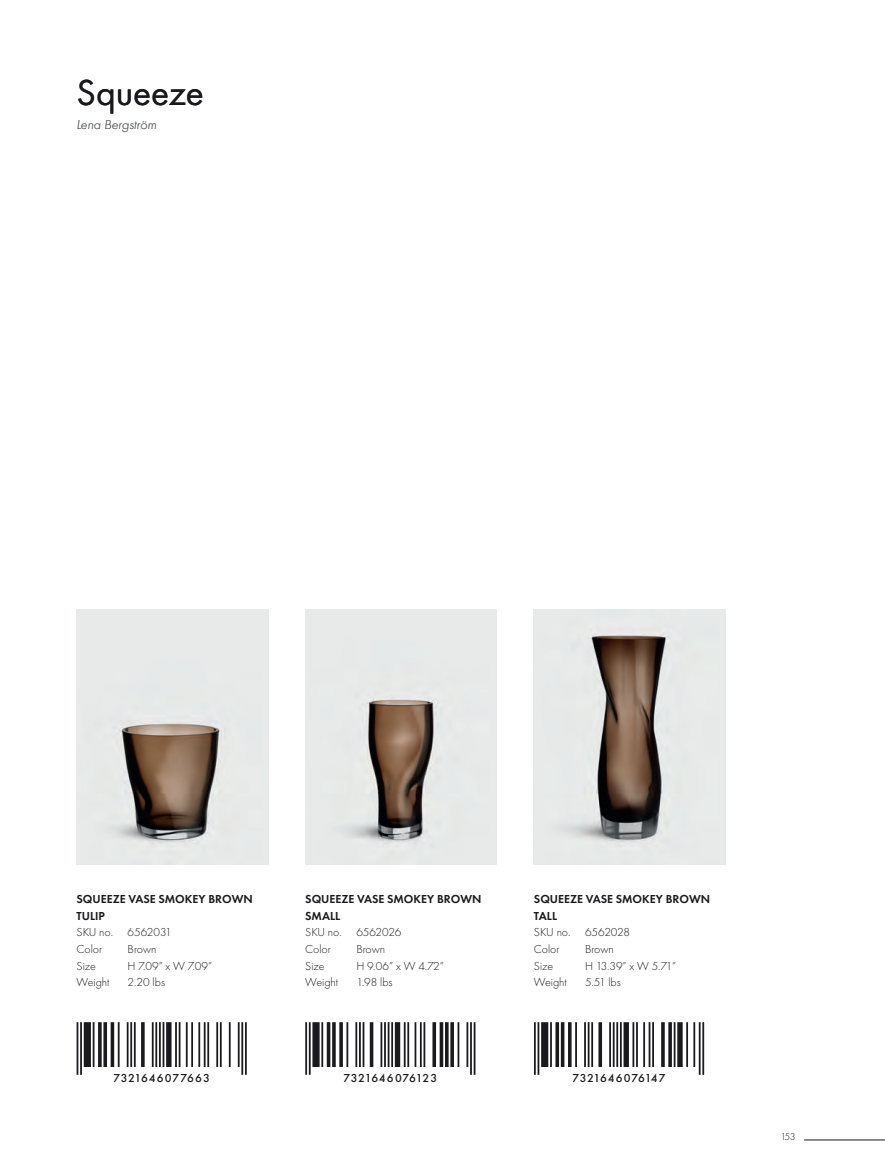
<style>
.page{position:relative;width:885px;height:1174px;background:#fff}
.page>*{position:absolute;margin:0;border:0;box-sizing:border-box;transform-origin:0 0}
.t1{font:37.5px "Futura PT";color:#1a191e}
.t2{font:italic 300 13.5px "Futura PT";color:#686b6f}
.t3{font:300 12px/16.5px "Futura PT";color:#1a191e}
.t4{font:600 12px/16.5px "Futura PT";color:#1a191e}
.t5{font:500 12px "Futura PT";letter-spacing:.055em;color:#1a191e}
.t6{font:300 10.5px "Futura PT";color:#1a191e}
</style>
<div class="page">
<img style="left:77px;top:609px;width:191px;height:255px">
<svg style="left:77px;top:1022px;width:170px;height:52px"></svg>
<div style="left:83px;top:1067px;width:157px;height:21px;background:#fff"></div>
<img style="left:534px;top:609px;width:191px;height:255px">
<svg style="left:534px;top:1022px;width:170px;height:52px"></svg>
<div style="left:540px;top:1067px;width:157px;height:21px;background:#fff"></div>
<img style="left:305px;top:609px;width:191px;height:255px">
<svg style="left:305px;top:1022px;width:170px;height:52px"></svg>
<div style="left:311px;top:1067px;width:158px;height:21px;background:#fff"></div>
<hr style="left:804px;top:1139px;width:80px;height:1px;background:#1a191e">
<h1 class="t1" style="left:77px;top:70px;width:129px">Squeeze</h1>
<p class="t2" style="left:77px;top:117px;width:81px">Lena Bergström</p>
<p class="t4" style="left:77px;top:891px;width:178px">SQUEEZE VASE SMOKEY BROWN<br>TULIP</p>
<p class="t3" style="left:77px;top:924px;width:96px">SKU no. 6562031<br>Color</p>
<p class="t3" style="left:128px;top:940px;width:30px">Brown</p>
<p class="t4" style="left:305px;top:891px;width:178px">SQUEEZE VASE SMOKEY BROWN<br>SMALL</p>
<p class="t3" style="left:305px;top:924px;width:98px">SKU no. 6562026<br>Color</p>
<p class="t3" style="left:356px;top:940px;width:30px">Brown</p>
<p class="t4" style="left:534px;top:891px;width:178px">SQUEEZE VASE SMOKEY BROWN<br>TALL</p>
<p class="t3" style="left:534px;top:924px;width:98px">SKU no. 6562028<br>Color</p>
<p class="t3" style="left:585px;top:940px;width:30px">Brown</p>
<p class="t3" style="left:77px;top:957px;width:21px">Size</p>
<p class="t3" style="left:128px;top:957px;width:86px">H 7.09” x W 7.09”</p>
<p class="t3" style="left:77px;top:973px;width:34px">Weight</p>
<p class="t3" style="left:128px;top:973px;width:39px">2.20 lbs</p>
<p class="t3" style="left:305px;top:957px;width:21px">Size</p>
<p class="t3" style="left:356px;top:957px;width:89px">H 9.06” x W 4.72”</p>
<p class="t3" style="left:305px;top:973px;width:34px">Weight</p>
<p class="t3" style="left:356px;top:973px;width:38px">1.98 lbs</p>
<p class="t3" style="left:534px;top:957px;width:21px">Size</p>
<p class="t3" style="left:585px;top:957px;width:93px">H 13.39” x W 5.71”</p>
<p class="t3" style="left:534px;top:973px;width:34px">Weight</p>
<p class="t3" style="left:585px;top:973px;width:37px">5.51 lbs</p>
<p class="t5" style="left:113px;top:1071px;width:98px">7321646077663</p>
<p class="t5" style="left:343px;top:1071px;width:95px">7321646076123</p>
<p class="t5" style="left:572px;top:1071px;width:95px">7321646076147</p>
<p class="t6" style="left:780px;top:1130px;width:17px">153</p>
</div>
